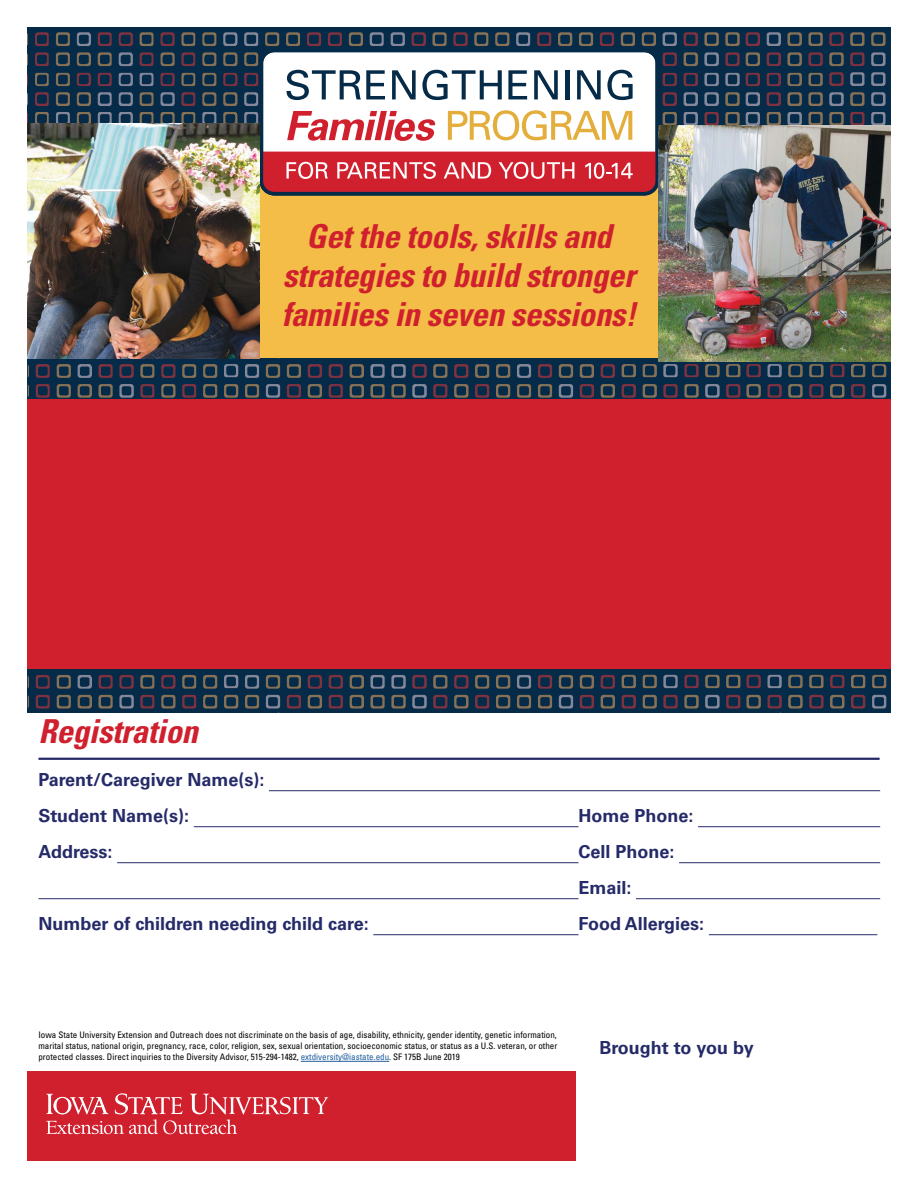
<style>
.page{position:relative;width:918px;height:1188px;background:#fff}
.page>*{position:absolute;margin:0;border:0;box-sizing:border-box;transform-origin:0 0}
.t1{font:italic 700 condensed 33px/39px "Univers LT Std";letter-spacing:-.01em;color:#d0202e;text-align:center}
.t2{font:700 18px/36px "Univers LT Std";color:#252a68}
.Disclaimer{font:condensed 9px/11.2px "Univers LT Std";color:#000;text-align:justify}
.s1{color:#215e9e}
</style>
<div class="page">
<div style="left:27px;top:1072px;width:549px;height:89px;background:#d0202e"></div>
<svg style="left:46px;top:1093px;width:282px;height:41px"></svg>
<div style="left:256px;top:184px;width:410px;height:175px;background:#f4bd47"></div>
<svg style="left:28px;top:359px;width:863px;height:41px;background:#26354a"></svg>
<img style="left:621px;top:364px;width:203px;height:14px">
<img style="left:140px;top:364px;width:350px;height:14px">
<svg style="left:27px;top:84px;width:233px;height:46px;background:#233b50"></svg>
<svg style="left:27px;top:27px;width:259px;height:57px;background:#1d344a"></svg>
<img style="left:140px;top:32px;width:146px;height:14px">
<div style="left:261px;top:50px;width:396px;height:144px;background:#fff;border-radius:13px"></div>
<div style="left:260px;top:49px;width:399px;height:147px;border:4px solid #052b48;border-radius:13px"></div>
<svg style="left:286px;top:27px;width:605px;height:114px"></svg>
<svg style="left:261px;top:152px;width:396px;height:42px;background:#c83946"></svg>
<img style="left:27px;top:123px;width:232px;height:236px">
<img style="left:659px;top:126px;width:232px;height:235px">
<div style="left:27px;top:400px;width:864px;height:272px;background:#d0202e"></div>
<svg style="left:28px;top:670px;width:863px;height:42px;background:#1e344b"></svg>
<img style="left:621px;top:675px;width:203px;height:14px">
<img style="left:140px;top:675px;width:350px;height:14px">
<hr style="left:269px;top:790px;width:611px;height:1px;background:#252a68">
<hr style="left:194px;top:826px;width:384px;height:1px;background:#252a68">
<hr style="left:698px;top:826px;width:182px;height:1px;background:#252a68">
<hr style="left:117px;top:862px;width:461px;height:1px;background:#252a68">
<hr style="left:679px;top:862px;width:201px;height:1px;background:#252a68">
<hr style="left:38px;top:898px;width:540px;height:1px;background:#252a68">
<hr style="left:636px;top:898px;width:244px;height:1px;background:#252a68">
<hr style="left:373px;top:934px;width:205px;height:1px;background:#252a68">
<hr style="left:709px;top:934px;width:168px;height:1px;background:#252a68">
<hr style="left:38px;top:758px;width:842px;height:2px;background:#252a68">
<hr style="left:301px;top:1061px;width:88px;height:1px;background:#215e9e">
<h1 class="t1" style="left:282px;top:217px;width:356px">Get the tools, skills and strategies to build stronger families in seven sessions!</h1>
<h2 class="t1" style="left:38px;top:712px;width:161px">Registration</h2>
<h3 class="t2" style="left:38px;top:762px;width:227px">Parent/Caregiver Name(s):<br>Student Name(s):</h3>
<h3 class="t2" style="left:578px;top:798px;width:117px">Home Phone:</h3>
<h3 class="t2" style="left:38px;top:834px;width:76px">Address:</h3>
<h3 class="t2" style="left:578px;top:834px;width:98px">Cell Phone:<br>Email:</h3>
<h3 class="t2" style="left:38px;top:906px;width:332px">Number of children needing child care:</h3>
<h3 class="t2" style="left:578px;top:906px;width:127px">Food Allergies:</h3>
<p class="Disclaimer" style="left:38px;top:1029px;width:520px">Iowa State University Extension and Outreach does not discriminate on the basis of age, disability, ethnicity, gender identity, genetic information, marital status, national origin, pregnancy, race, color, religion, sex, sexual orientation, socioeconomic status, or status as a U.S. veteran, or other protected classes. Direct inquiries to the Diversity Advisor, 515-294-1482, <span class="s1">extdiversity@iastate.edu</span>. SF 175B June 2019</p>
<p class="t2" style="left:599px;top:1030px;width:156px">Brought to you by</p>
</div>
